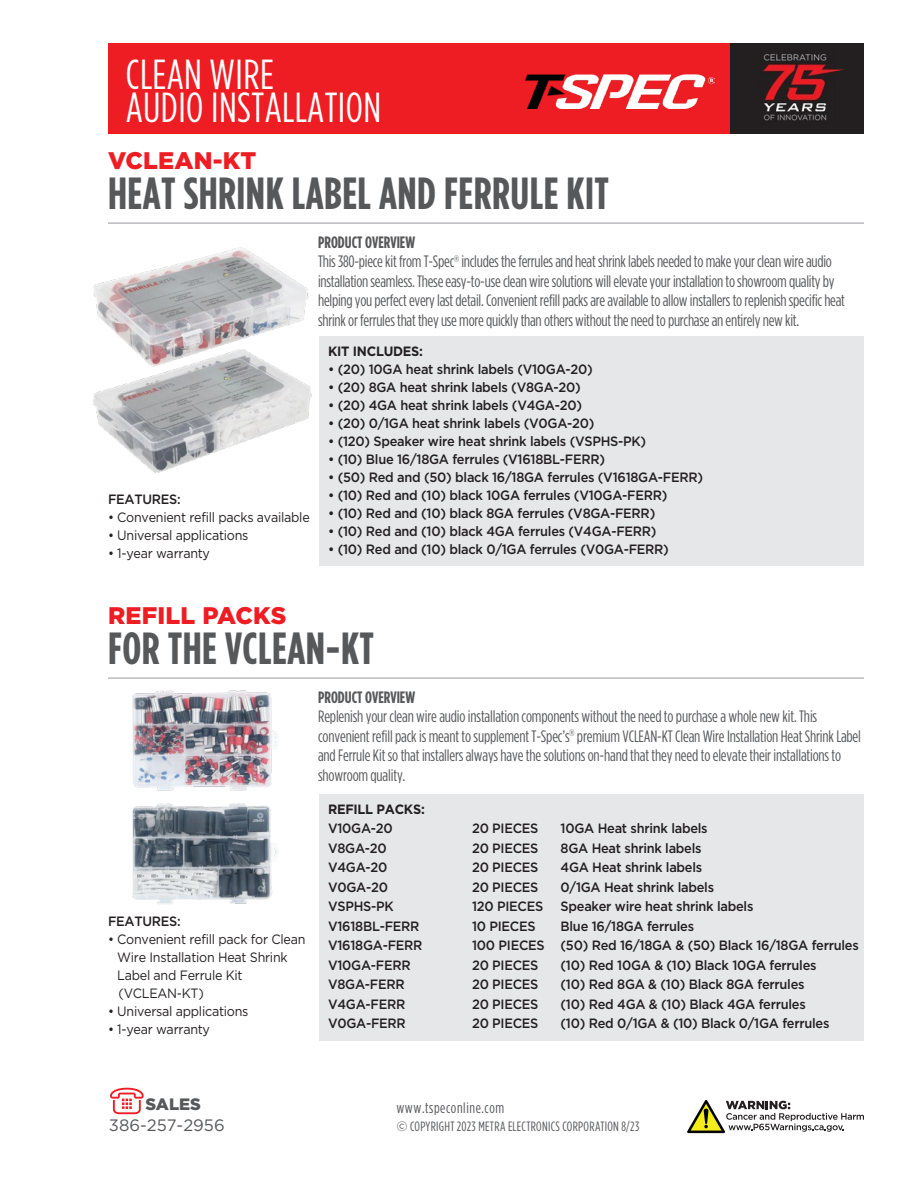
<style>
.page{position:relative;width:918px;height:1188px;background:#fff}
.page>*{position:absolute;margin:0;border:0;box-sizing:border-box;transform-origin:0 0}
.t1{font:700 45px "Gotham Condensed";letter-spacing:.01em;color:#57585a}
.t2{font:42px/33px "Gotham Condensed";letter-spacing:.01em;color:#fff}
.t3{font:900 24px "Gotham";letter-spacing:.01em;color:#ee1d23}
.t4{font:16.5px/19.5px "Gotham Condensed";letter-spacing:-.015em;color:#57585a}
.t5{font:700 16.5px "Gotham Condensed";color:#57585a}
.t6{font:16.5px "Gotham";color:#57585a}
.t7{font:900 16.5px "Gotham";color:#57585a}
.t8{font:15px "Gotham Condensed";letter-spacing:.04em;color:#57585a}
.t9{font:500 13.5px "Gotham";letter-spacing:-.02em;color:#231f20;scale:.95 1}
.t10{font:13.5px/18px "Gotham";letter-spacing:-.02em;color:#231f20;scale:.93 1}
.t11{font:13.5px "Gotham Condensed";letter-spacing:.02em;color:#57585a}
.t12{font:700 13.5px "Gotham";letter-spacing:-.02em;color:#231f20;scale:.95 1}
.s1{font-weight:700}
.s2{font-family:"Gotham"}
</style>
<div class="page">
<div style="left:108px;top:44px;width:756px;height:90px;background:#ee1d23"></div>
<div style="left:730px;top:44px;width:134px;height:90px;background:#231f20"></div>
<img style="left:762px;top:54px;width:83px;height:67px">
<svg style="left:687px;top:1100px;width:177px;height:33px"></svg>
<img style="left:525px;top:74px;width:190px;height:35px">
<hr style="left:108px;top:677px;width:756px;height:2px;background:#babbbe">
<hr style="left:108px;top:222px;width:756px;height:2px;background:#babbbe">
<div style="left:319px;top:794px;width:545px;height:247px;background:#e6e7e9"></div>
<div style="left:319px;top:336px;width:545px;height:230px;background:#e6e7e9"></div>
<svg style="left:110px;top:1088px;width:34px;height:26px"></svg>
<img style="left:93px;top:247px;width:219px;height:226px">
<img style="left:108px;top:677px;width:213px;height:227px">
<h2 class="t2" style="left:126px;top:57px;width:257px">CLEAN WIRE<br>AUDIO INSTALLATION</h2>
<h3 class="t3" style="left:108px;top:146px;width:150px">VCLEAN-KT</h3>
<h1 class="t1" style="left:108px;top:168px;width:503px">HEAT SHRINK LABEL AND FERRULE KIT</h1>
<p class="t9" style="left:108px;top:491px;width:78px">FEATURES:</p>
<p class="t10" style="left:108px;top:508px;width:218px">• Convenient refill packs available</p>
<p class="t10" style="left:108px;top:526px;width:153px">• Universal applications</p>
<p class="t10" style="left:108px;top:544px;width:111px">• 1-year warranty</p>
<p class="t4" style="left:318px;top:232px;width:528px"><span class="s1">PRODUCT OVERVIEW<br></span>This 380-piece kit from T-Spec<sup>®</sup> includes the ferrules and heat shrink labels needed to make your clean wire audio installation seamless. These easy-to-use clean wire solutions will elevate your installation to showroom quality by helping you perfect every last detail. Convenient refill packs are available to allow installers to replenish specific heat shrink or ferrules that they use more quickly than others without the need to purchase an entirely new kit.</p>
<p class="t12" style="left:328px;top:343px;width:101px">KIT INCLUDES:</p>
<p class="t9" style="left:328px;top:361px;width:280px">• (20) 10GA heat shrink labels (V10GA-20)</p>
<p class="t9" style="left:328px;top:379px;width:268px">• (20) 8GA heat shrink labels (V8GA-20)</p>
<p class="t9" style="left:328px;top:397px;width:269px">• (20) 4GA heat shrink labels (V4GA-20)</p>
<p class="t9" style="left:328px;top:415px;width:282px">• (20) 0/1GA heat shrink labels (V0GA-20)</p>
<p class="t9" style="left:328px;top:433px;width:336px">• (120) Speaker wire heat shrink labels (VSPHS-PK)</p>
<p class="t9" style="left:328px;top:451px;width:293px">• (10) Blue 16/18GA ferrules (V1618BL-FERR)</p>
<p class="t9" style="left:328px;top:469px;width:396px">• (50) Red and (50) black 16/18GA ferrules (V1618GA-FERR)</p>
<p class="t9" style="left:328px;top:487px;width:359px">• (10) Red and (10) black 10GA ferrules (V10GA-FERR)</p>
<p class="t9" style="left:328px;top:505px;width:346px">• (10) Red and (10) black 8GA ferrules (V8GA-FERR)</p>
<p class="t9" style="left:328px;top:523px;width:347px">• (10) Red and (10) black 4GA ferrules (V4GA-FERR)</p>
<p class="t9" style="left:328px;top:541px;width:360px">• (10) Red and (10) black 0/1GA ferrules (V0GA-FERR)</p>
<h3 class="t3" style="left:108px;top:601px;width:180px">REFILL PACKS</h3>
<h1 class="t1" style="left:108px;top:623px;width:268px">FOR THE VCLEAN-KT</h1>
<p class="t9" style="left:108px;top:914px;width:78px">FEATURES:</p>
<p class="t10" style="left:117px;top:930px;width:204px;text-indent:-9px">• Convenient refill pack for Clean<br>Wire Installation Heat Shrink<br>Label and Ferrule Kit (VCLEAN-KT)</p>
<p class="t10" style="left:108px;top:1002px;width:153px">• Universal applications</p>
<p class="t10" style="left:108px;top:1020px;width:111px">• 1-year warranty</p>
<p class="t5" style="left:318px;top:688px;width:99px">PRODUCT OVERVIEW</p>
<p class="t4" style="left:318px;top:706px;width:544px">Replenish your clean wire audio installation components without the need to purchase a whole new kit. This convenient refill pack is meant to supplement T-Spec’s<sup>®</sup> premium VCLEAN-KT Clean Wire Installation Heat Shrink Label and Ferrule Kit so that installers always have the solutions on-hand that they need to elevate their installations to showroom quality.</p>
<p class="t12" style="left:328px;top:801px;width:103px">REFILL PACKS:</p>
<p class="t9" style="left:328px;top:821px;width:70px">V10GA-20</p>
<p class="t9" style="left:472px;top:821px;width:71px">20 PIECES</p>
<p class="t9" style="left:561px;top:821px;width:156px">10GA Heat shrink labels</p>
<p class="t9" style="left:328px;top:840px;width:63px">V8GA-20</p>
<p class="t9" style="left:472px;top:840px;width:71px">20 PIECES</p>
<p class="t9" style="left:561px;top:840px;width:150px">8GA Heat shrink labels</p>
<p class="t9" style="left:328px;top:860px;width:64px">V4GA-20</p>
<p class="t9" style="left:472px;top:860px;width:71px">20 PIECES</p>
<p class="t9" style="left:561px;top:860px;width:151px">4GA Heat shrink labels</p>
<p class="t9" style="left:328px;top:879px;width:65px">V0GA-20</p>
<p class="t9" style="left:472px;top:879px;width:71px">20 PIECES</p>
<p class="t9" style="left:561px;top:879px;width:163px">0/1GA Heat shrink labels</p>
<p class="t9" style="left:328px;top:899px;width:71px">VSPHS-PK</p>
<p class="t9" style="left:472px;top:899px;width:77px">120 PIECES</p>
<p class="t9" style="left:561px;top:899px;width:205px">Speaker wire heat shrink labels</p>
<p class="t9" style="left:328px;top:918px;width:98px">V1618BL-FERR</p>
<p class="t9" style="left:472px;top:918px;width:69px">10 PIECES</p>
<p class="t9" style="left:561px;top:918px;width:142px">Blue 16/18GA ferrules</p>
<p class="t9" style="left:328px;top:938px;width:101px">V1618GA-FERR</p>
<p class="t9" style="left:472px;top:938px;width:409px">100 PIECES (50) Red 16/18GA &amp; (50) Black 16/18GA ferrules</p>
<p class="t9" style="left:328px;top:957px;width:88px">V10GA-FERR</p>
<p class="t9" style="left:472px;top:957px;width:71px">20 PIECES</p>
<p class="t9" style="left:561px;top:957px;width:271px">(10) Red 10GA &amp; (10) Black 10GA ferrules</p>
<p class="t9" style="left:328px;top:977px;width:82px">V8GA-FERR</p>
<p class="t9" style="left:472px;top:977px;width:71px">20 PIECES</p>
<p class="t9" style="left:561px;top:977px;width:258px">(10) Red 8GA &amp; (10) Black 8GA ferrules</p>
<p class="t9" style="left:328px;top:996px;width:83px">V4GA-FERR</p>
<p class="t9" style="left:472px;top:996px;width:71px">20 PIECES</p>
<p class="t9" style="left:561px;top:996px;width:260px">(10) Red 4GA &amp; (10) Black 4GA ferrules</p>
<p class="t9" style="left:328px;top:1016px;width:83px">V0GA-FERR</p>
<p class="t9" style="left:472px;top:1016px;width:71px">20 PIECES</p>
<p class="t9" style="left:561px;top:1016px;width:285px">(10) Red 0/1GA &amp; (10) Black 0/1GA ferrules</p>
<p class="t7" style="left:145px;top:1095px;width:57px">SALES</p>
<p class="t6" style="left:109px;top:1116px;width:117px">386-257-2956</p>
<p class="t8" style="left:396px;top:1100px;width:109px">www.tspeconline.com</p>
<p class="t11" style="left:396px;top:1119px;width:244px"><span class="s2">©</span> COPYRIGHT 2023 METRA ELECTRONICS CORPORATION 8/23</p>
</div>
